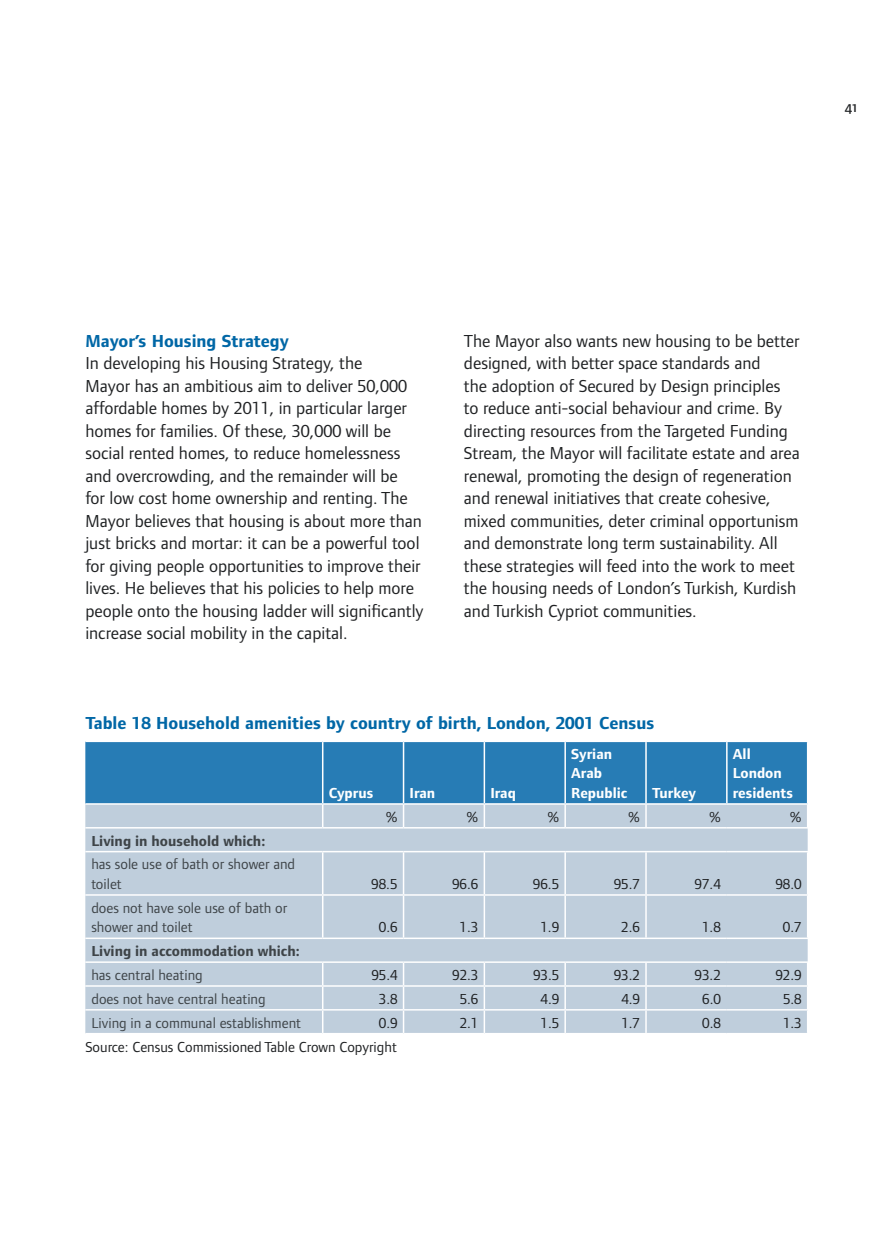
<style>
.page{position:relative;width:889px;height:1260px;background:#fff}
.page>*{position:absolute;margin:0;border:0;box-sizing:border-box;transform-origin:0 0}
.t1{font:18px/22.5px "Foundry Form Sans";color:#1f2123}
.t2{font:700 18px "Foundry Form Sans";color:#0067a6}
.t3{font:15px "Foundry Form Sans";color:#1f2123}
.t4{font:15px/19.5px "Foundry Form Sans";color:#3e4448}
.t5{font:700 15px/19.5px "Foundry Form Sans";color:#fff}
.t6{font:700 15px "Foundry Form Sans";color:#3e4448}
.t7{font:15px "Foundry Form Sans Medium SC";color:#1f2123}
</style>
<div class="page">
<div style="left:85px;top:742px;width:722px;height:61px;background:#277cb5"></div>
<div style="left:85px;top:805px;width:722px;height:228px;background:#bfcedc"></div>
<hr style="left:322px;top:742px;width:1px;height:61px;background:#fff">
<hr style="left:403px;top:742px;width:1px;height:61px;background:#fff">
<hr style="left:483px;top:742px;width:2px;height:61px;background:#fff">
<hr style="left:564px;top:742px;width:2px;height:61px;background:#fff">
<hr style="left:645px;top:742px;width:1px;height:61px;background:#fff">
<hr style="left:726px;top:742px;width:1px;height:61px;background:#fff">
<svg style="left:322px;top:805px;width:1px;height:22px"></svg>
<svg style="left:403px;top:805px;width:1px;height:22px"></svg>
<hr style="left:483px;top:805px;width:2px;height:22px;background:#fff">
<hr style="left:564px;top:805px;width:2px;height:22px;background:#fff">
<svg style="left:645px;top:805px;width:1px;height:22px"></svg>
<hr style="left:85px;top:827px;width:238px;height:1px;background:#fff">
<hr style="left:323px;top:827px;width:80px;height:1px;background:#fff">
<hr style="left:403px;top:827px;width:81px;height:1px;background:#fff">
<hr style="left:484px;top:827px;width:81px;height:1px;background:#fff">
<hr style="left:565px;top:827px;width:81px;height:1px;background:#fff">
<hr style="left:646px;top:827px;width:81px;height:1px;background:#fff">
<hr style="left:727px;top:827px;width:81px;height:1px;background:#fff">
<hr style="left:85px;top:851px;width:238px;height:1px;background:#fff">
<hr style="left:323px;top:851px;width:80px;height:1px;background:#fff">
<hr style="left:322px;top:852px;width:1px;height:42px;background:#fff">
<hr style="left:403px;top:851px;width:81px;height:1px;background:#fff">
<hr style="left:403px;top:852px;width:1px;height:42px;background:#fff">
<hr style="left:484px;top:851px;width:81px;height:1px;background:#fff">
<hr style="left:483px;top:852px;width:2px;height:42px;background:#fff">
<hr style="left:565px;top:851px;width:81px;height:1px;background:#fff">
<hr style="left:564px;top:852px;width:2px;height:42px;background:#fff">
<hr style="left:646px;top:851px;width:81px;height:1px;background:#fff">
<hr style="left:645px;top:852px;width:1px;height:42px;background:#fff">
<hr style="left:727px;top:851px;width:81px;height:1px;background:#fff">
<hr style="left:85px;top:894px;width:238px;height:2px;background:#fff">
<hr style="left:323px;top:894px;width:80px;height:2px;background:#fff">
<hr style="left:322px;top:896px;width:1px;height:41px;background:#fff">
<hr style="left:403px;top:894px;width:81px;height:2px;background:#fff">
<hr style="left:403px;top:896px;width:1px;height:41px;background:#fff">
<hr style="left:484px;top:894px;width:81px;height:2px;background:#fff">
<hr style="left:483px;top:896px;width:2px;height:41px;background:#fff">
<hr style="left:565px;top:894px;width:81px;height:2px;background:#fff">
<hr style="left:564px;top:896px;width:2px;height:41px;background:#fff">
<hr style="left:646px;top:894px;width:81px;height:2px;background:#fff">
<hr style="left:645px;top:896px;width:1px;height:41px;background:#fff">
<hr style="left:727px;top:894px;width:81px;height:2px;background:#fff">
<hr style="left:85px;top:937px;width:238px;height:2px;background:#fff">
<hr style="left:323px;top:937px;width:80px;height:2px;background:#fff">
<hr style="left:403px;top:937px;width:81px;height:2px;background:#fff">
<hr style="left:484px;top:937px;width:81px;height:2px;background:#fff">
<hr style="left:565px;top:937px;width:81px;height:2px;background:#fff">
<hr style="left:646px;top:937px;width:81px;height:2px;background:#fff">
<hr style="left:727px;top:937px;width:81px;height:2px;background:#fff">
<hr style="left:85px;top:961px;width:238px;height:2px;background:#fff">
<hr style="left:323px;top:961px;width:80px;height:2px;background:#fff">
<hr style="left:403px;top:961px;width:81px;height:2px;background:#fff">
<hr style="left:484px;top:961px;width:81px;height:2px;background:#fff">
<hr style="left:483px;top:963px;width:2px;height:22px;background:#fff">
<hr style="left:565px;top:961px;width:81px;height:2px;background:#fff">
<hr style="left:564px;top:963px;width:2px;height:22px;background:#fff">
<hr style="left:646px;top:961px;width:81px;height:2px;background:#fff">
<hr style="left:727px;top:961px;width:81px;height:2px;background:#fff">
<hr style="left:85px;top:985px;width:238px;height:2px;background:#fff">
<hr style="left:323px;top:985px;width:80px;height:2px;background:#fff">
<hr style="left:403px;top:985px;width:81px;height:2px;background:#fff">
<hr style="left:484px;top:985px;width:81px;height:2px;background:#fff">
<hr style="left:483px;top:987px;width:2px;height:22px;background:#fff">
<hr style="left:565px;top:985px;width:81px;height:2px;background:#fff">
<hr style="left:564px;top:987px;width:2px;height:22px;background:#fff">
<hr style="left:646px;top:985px;width:81px;height:2px;background:#fff">
<hr style="left:727px;top:985px;width:81px;height:2px;background:#fff">
<hr style="left:85px;top:1009px;width:238px;height:1px;background:#fff">
<hr style="left:323px;top:1009px;width:80px;height:1px;background:#fff">
<svg style="left:322px;top:963px;width:1px;height:70px"></svg>
<hr style="left:403px;top:1009px;width:81px;height:1px;background:#fff">
<svg style="left:403px;top:963px;width:1px;height:70px"></svg>
<hr style="left:484px;top:1009px;width:81px;height:1px;background:#fff">
<hr style="left:483px;top:1010px;width:2px;height:23px;background:#fff">
<hr style="left:565px;top:1009px;width:81px;height:1px;background:#fff">
<hr style="left:564px;top:1010px;width:2px;height:23px;background:#fff">
<hr style="left:646px;top:1009px;width:81px;height:1px;background:#fff">
<svg style="left:645px;top:963px;width:1px;height:70px"></svg>
<hr style="left:727px;top:1009px;width:81px;height:1px;background:#fff">
<p class="t7" style="left:845px;top:98px;width:14px">41</p>
<p class="t2" style="left:85px;top:331px;width:205px">Mayor’s Housing Strategy</p>
<p class="t1" style="left:85px;top:352px;width:340px">In developing his Housing Strategy, the<br>Mayor has an ambitious aim to deliver 50,000 affordable homes by 2011, in particular larger homes for families. Of these, 30,000 will be social rented homes, to reduce homelessness and overcrowding, and the remainder will be<br>for low cost home ownership and renting. The Mayor believes that housing is about more than just bricks and mortar: it can be a powerful tool for giving people opportunities to improve their lives. He believes that his policies to help more people onto the housing ladder will significantly increase social mobility in the capital.</p>
<p class="t1" style="left:464px;top:329px;width:337px">The Mayor also wants new housing to be better designed, with better space standards and<br>the adoption of Secured by Design principles<br>to reduce anti-social behaviour and crime. By directing resources from the Targeted Funding Stream, the Mayor will facilitate estate and area renewal, promoting the design of regeneration and renewal initiatives that create cohesive, mixed communities, deter criminal opportunism and demonstrate long term sustainability. All these strategies will feed into the work to meet the housing needs of London’s Turkish, Kurdish and Turkish Cypriot communities.</p>
<p class="t2" style="left:85px;top:713px;width:570px">Table 18 Household amenities by country of birth, London, 2001 Census</p>
<p class="t5" style="left:329px;top:783px;width:46px">Cyprus</p>
<p class="t5" style="left:409px;top:783px;width:27px">Iran</p>
<p class="t5" style="left:490px;top:783px;width:27px">Iraq</p>
<p class="t5" style="left:571px;top:744px;width:58px">Syrian<br>Arab<br>Republic</p>
<p class="t5" style="left:652px;top:783px;width:46px">Turkey</p>
<p class="t5" style="left:733px;top:744px;width:62px">All<br>London residents</p>
<p class="t6" style="left:91px;top:832px;width:175px">Living in household which:</p>
<p class="t4" style="left:91px;top:855px;width:205px">has sole use of bath or shower and toilet</p>
<p class="t4" style="left:91px;top:898px;width:197px">does not have sole use of bath or shower and toilet</p>
<p class="t3" style="left:386px;top:808px;width:13px">%</p>
<p class="t3" style="left:466px;top:808px;width:13px">%</p>
<p class="t3" style="left:547px;top:808px;width:13px">%</p>
<p class="t3" style="left:628px;top:808px;width:13px">%</p>
<p class="t3" style="left:709px;top:808px;width:13px">%</p>
<p class="t3" style="left:790px;top:808px;width:13px">%</p>
<p class="t3" style="left:371px;top:875px;width:28px">98.5</p>
<p class="t3" style="left:452px;top:875px;width:28px">96.6</p>
<p class="t3" style="left:533px;top:875px;width:28px">96.5</p>
<p class="t3" style="left:614px;top:875px;width:28px">95.7</p>
<p class="t3" style="left:694px;top:875px;width:28px">97.4</p>
<p class="t3" style="left:775px;top:875px;width:28px">98.0</p>
<p class="t3" style="left:379px;top:919px;width:20px">0.6</p>
<p class="t3" style="left:459px;top:919px;width:20px">1.3</p>
<p class="t3" style="left:540px;top:919px;width:20px">1.9</p>
<p class="t3" style="left:621px;top:919px;width:20px">2.6</p>
<p class="t3" style="left:702px;top:919px;width:20px">1.8</p>
<p class="t3" style="left:783px;top:919px;width:20px">0.7</p>
<p class="t6" style="left:91px;top:943px;width:210px">Living in accommodation which:</p>
<p class="t4" style="left:91px;top:965px;width:113px">has central heating</p>
<p class="t3" style="left:371px;top:966px;width:28px">95.4</p>
<p class="t3" style="left:452px;top:966px;width:28px">92.3</p>
<p class="t3" style="left:533px;top:966px;width:28px">93.5</p>
<p class="t3" style="left:614px;top:966px;width:28px">93.2</p>
<p class="t3" style="left:694px;top:966px;width:28px">93.2</p>
<p class="t3" style="left:775px;top:966px;width:28px">92.9</p>
<p class="t4" style="left:91px;top:989px;width:176px">does not have central heating</p>
<p class="t3" style="left:379px;top:990px;width:20px">3.8</p>
<p class="t3" style="left:459px;top:990px;width:20px">5.6</p>
<p class="t3" style="left:540px;top:990px;width:20px">4.9</p>
<p class="t3" style="left:621px;top:990px;width:20px">4.9</p>
<p class="t3" style="left:702px;top:990px;width:20px">6.0</p>
<p class="t3" style="left:783px;top:990px;width:20px">5.8</p>
<p class="t4" style="left:91px;top:1013px;width:211px">Living in a communal establishment</p>
<p class="t3" style="left:379px;top:1014px;width:20px">0.9</p>
<p class="t3" style="left:459px;top:1014px;width:20px">2.1</p>
<p class="t3" style="left:540px;top:1014px;width:20px">1.5</p>
<p class="t3" style="left:621px;top:1014px;width:20px">1.7</p>
<p class="t3" style="left:702px;top:1014px;width:20px">0.8</p>
<p class="t3" style="left:783px;top:1014px;width:20px">1.3</p>
<p class="t3" style="left:85px;top:1039px;width:313px">Source: Census Commissioned Table Crown Copyright</p>
</div>
